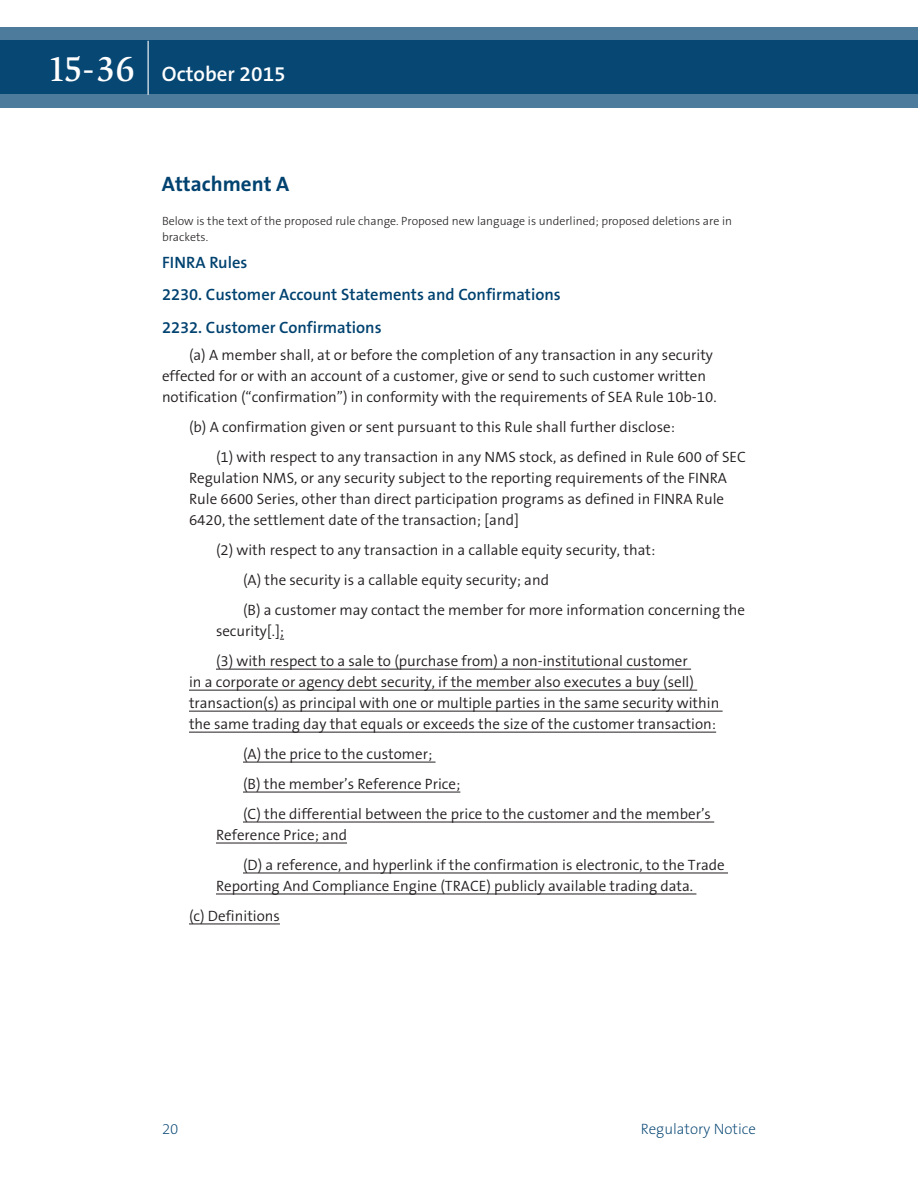
<style>
.page{position:relative;width:918px;height:1188px;background:#fff}
.page>*{position:absolute;margin:0;border:0;box-sizing:border-box;transform-origin:0 0}
.t1{font:600 21px "The Sans B6";color:#fff}
.t2{font:700 21px "The Sans B7";color:#004270}
.t3{font:600 16.5px/32.5px "The Sans B6";color:#004270}
.t4{font:300 15px/30px "The Sans B4";color:#231f20}
.t5{font:200 15px "The Sans B2";color:#004270}
.t6{font:300 12px/16.5px "The Sans B3";color:#231f20}
.s1{font-family:"Slimbach LT";font-weight:500;font-size:36px}
</style>
<div class="page">
<svg style="left:0;top:27px;width:918px;height:81px;background:#1e5881"></svg>
<hr style="left:148px;top:41px;width:1px;height:54px;background:#fff">
<hr style="left:216px;top:669px;width:475px;height:1px;background:#231f20">
<hr style="left:189px;top:690px;width:508px;height:1px;background:#231f20">
<hr style="left:189px;top:711px;width:534px;height:1px;background:#231f20">
<hr style="left:189px;top:732px;width:527px;height:1px;background:#231f20">
<hr style="left:243px;top:762px;width:193px;height:1px;background:#231f20">
<hr style="left:243px;top:792px;width:217px;height:1px;background:#231f20">
<hr style="left:243px;top:822px;width:471px;height:1px;background:#231f20">
<hr style="left:216px;top:843px;width:131px;height:1px;background:#231f20">
<hr style="left:243px;top:873px;width:485px;height:1px;background:#231f20">
<hr style="left:216px;top:894px;width:480px;height:1px;background:#231f20">
<hr style="left:189px;top:924px;width:91px;height:1px;background:#231f20">
<h1 class="t1" style="left:47px;top:63px;width:240px"><span class="s1">15-36</span> October 2015</h1>
<h1 class="t2" style="left:162px;top:172px;width:129px">Attachment A</h1>
<p class="t6" style="left:162px;top:213px;width:572px">Below is the text of the proposed rule change. Proposed new language is underlined; proposed deletions are in brackets.</p>
<p class="t3" style="left:162px;top:247px;width:400px">FINRA Rules<br>2230. Customer Account Statements and Confirmations<br>2232. Customer Confirmations</p>
<p class="t4" style="left:162px;top:345px;width:556px;line-height:21px;text-indent:27px">(a) A member shall, at or before the completion of any transaction in any security effected for or with an account of a customer, give or send to such customer written notification (“confirmation”) in conformity with the requirements of SEA Rule 10b-10.</p>
<p class="t4" style="left:216px;top:412px;width:532px;text-indent:-27px">(b) A confirmation given or sent pursuant to this Rule shall further disclose:<br>(1) with respect to any transaction in any NMS stock, as defined in Rule 600 of SEC</p>
<p class="t4" style="left:189px;top:468px;width:540px;line-height:21px">Regulation NMS, or any security subject to the reporting requirements of the FINRA<br>Rule 6600 Series, other than direct participation programs as defined in FINRA Rule<br>6420, the settlement date of the transaction; [and]</p>
<p class="t4" style="left:243px;top:535px;width:504px;text-indent:-27px">(2) with respect to any transaction in a callable equity security, that:<br>(A) the security is a callable equity security; and<br>(B) a customer may contact the member for more information concerning the</p>
<p class="t4" style="left:216px;top:616px;width:473px">security[.];<br>(3) with respect to a sale to (purchase from) a non-institutional customer</p>
<p class="t4" style="left:189px;top:672px;width:532px;line-height:21px">in a corporate or agency debt security, if the member also executes a buy (sell) transaction(s) as principal with one or multiple parties in the same security within the same trading day that equals or exceeds the size of the customer transaction:</p>
<p class="t4" style="left:243px;top:739px;width:469px">(A) the price to the customer;<br>(B) the member’s Reference Price;<br>(C) the differential between the price to the customer and the member’s</p>
<p class="t4" style="left:243px;top:820px;width:483px;text-indent:-27px">Reference Price; and<br>(D) a reference, and hyperlink if the confirmation is electronic, to the Trade</p>
<p class="t4" style="left:189px;top:871px;width:506px;text-indent:27px">Reporting And Compliance Engine (TRACE) publicly available trading data. (c) Definitions</p>
<p class="t5" style="left:162px;top:1121px;width:18px">20</p>
<p class="t5" style="left:641px;top:1121px;width:117px">Regulatory Notice</p>
</div>
